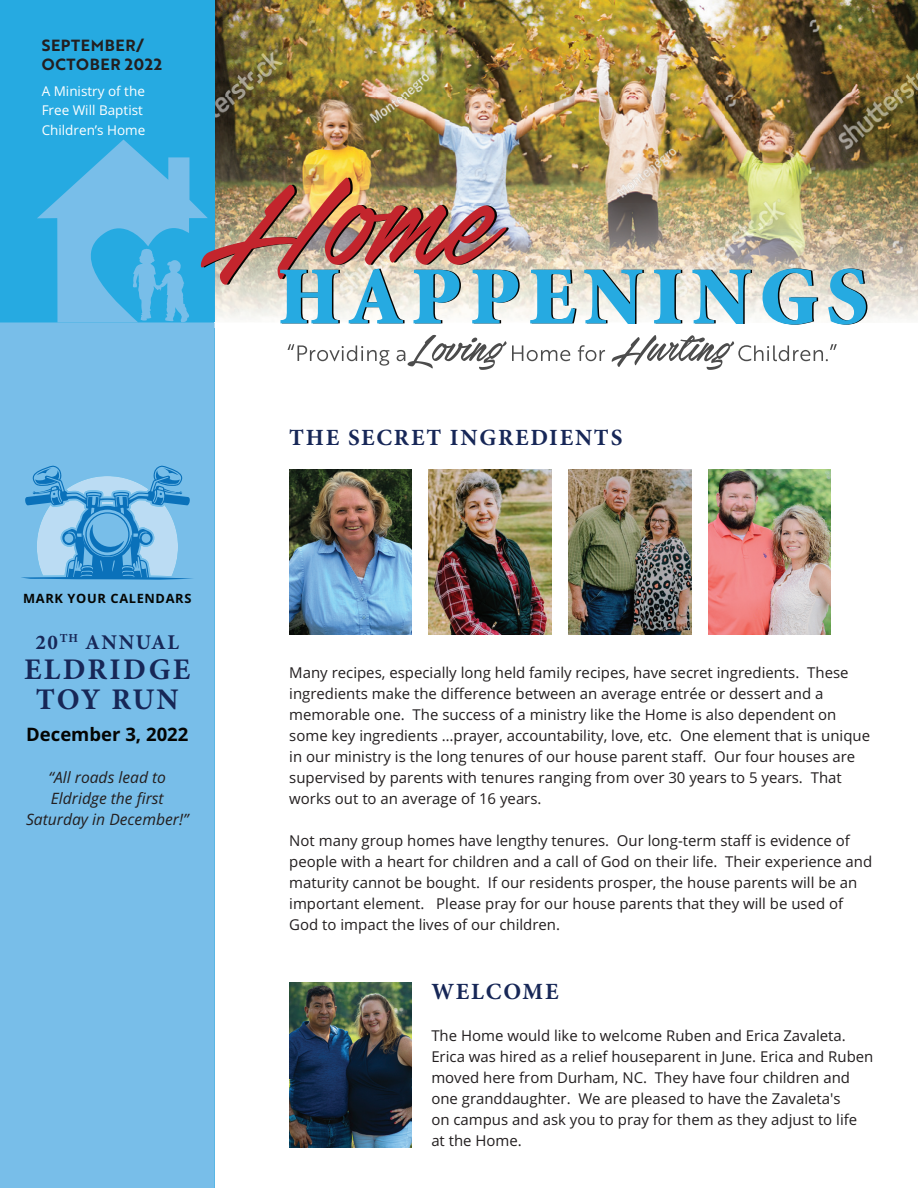
<style>
.page{position:relative;width:918px;height:1188px;background:#fff}
.page>*{position:absolute;margin:0;border:0;box-sizing:border-box;transform-origin:0 0}
.t1{font:700 30px/30px "Minion Pro";letter-spacing:.075em;color:#172757;text-align:center}
.t2{font:700 23.25px "Minion Pro";letter-spacing:.075em;color:#172757}
.t3{font:700 21px "Minion Pro";letter-spacing:.075em;color:#172757}
.t4{font:700 18.6px "Open Sans";color:#040503}
.t5{font:15.75px/18.9px "Brother 1816 Bold";letter-spacing:.04em;color:#231f20}
.t6{font:italic 15.6px/21px "Open Sans";color:#231f20;text-align:center}
.t7{font:15px/21px "Open Sans";color:#231f20}
.t8{font:13.5px/19.5px "Open Sans";color:#fff}
.t9{font:700 12.9px "Open Sans";letter-spacing:.05em;color:#040503}
</style>
<div class="page">
<img style="left:215px;top:0;width:703px;height:322px">
<img style="left:530px;top:322px;width:153px;height:2px">
<div style="left:0;top:0;width:215px;height:1188px;background:#26aae1"></div>
<div style="left:0;top:322px;width:215px;height:866px;background:#78bee9"></div>
<svg style="left:288px;top:344px;width:101px;height:22px"></svg>
<svg style="left:397px;top:335px;width:173px;height:35px"></svg>
<svg style="left:578px;top:345px;width:27px;height:16px"></svg>
<svg style="left:612px;top:335px;width:225px;height:35px"></svg>
<img style="left:37px;top:139px;width:483px;height:189px">
<svg style="left:530px;top:270px;width:47px;height:53px;background:#80bfd4"></svg>
<svg style="left:584px;top:270px;width:60px;height:54px;background:#89c1d3"></svg>
<svg style="left:654px;top:270px;width:28px;height:53px"></svg>
<svg style="left:692px;top:270px;width:60px;height:54px;background:#89c1d4"></svg>
<svg style="left:763px;top:269px;width:55px;height:56px;background:#86bfd3"></svg>
<svg style="left:828px;top:269px;width:39px;height:56px;background:#7cbbd1"></svg>
<img style="left:289px;top:469px;width:123px;height:165px">
<img style="left:289px;top:982px;width:123px;height:166px">
<img style="left:429px;top:469px;width:122px;height:165px">
<img style="left:569px;top:469px;width:122px;height:165px">
<img style="left:708px;top:469px;width:123px;height:165px">
<svg style="left:21px;top:466px;width:173px;height:114px;background:#6fb3e0"></svg>
<p class="t5" style="left:42px;top:36px;width:122px">SEPTEMBER/<br>OCTOBER 2022</p>
<p class="t8" style="left:42px;top:81px;width:105px">A Ministry of the<br>Free Will Baptist<br>Children’s Home</p>
<p class="t9" style="left:23px;top:589px;width:170px">MARK YOUR CALENDARS</p>
<h3 class="t3" style="left:36px;top:628px;width:145px">20<sup>TH</sup> ANNUAL</h3>
<h1 class="t1" style="left:24px;top:654px;width:168px">ELDRIDGE<br>TOY RUN</h1>
<p class="t4" style="left:26px;top:721px;width:164px">December 3, 2022</p>
<p class="t6" style="left:26px;top:766px;width:164px">“All roads lead to<br>Eldridge the first<br>Saturday in December!”</p>
<h2 class="t2" style="left:289px;top:422px;width:335px">THE SECRET INGREDIENTS</h2>
<p class="t7" style="left:289px;top:661px;width:582px">Many recipes, especially long held family recipes, have secret ingredients. These ingredients make the difference between an average entrée or dessert and a memorable one. The success of a ministry like the Home is also dependent on some key ingredients …prayer, accountability, love, etc. One element that is unique in our ministry is the long tenures of our house parent staff. Our four houses are supervised by parents with tenures ranging from over 30 years to 5 years. That works out to an average of 16 years.</p>
<p class="t7" style="left:289px;top:829px;width:584px">Not many group homes have lengthy tenures. Our long-term staff is evidence of people with a heart for children and a call of God on their life. Their experience and maturity cannot be bought. If our residents prosper, the house parents will be an important element. Please pray for our house parents that they will be used of God to impact the lives of our children.</p>
<h2 class="t2" style="left:431px;top:975px;width:129px">WELCOME</h2>
<p class="t7" style="left:431px;top:1024px;width:444px">The Home would like to welcome Ruben and Erica Zavaleta.<br>Erica was hired as a relief houseparent in June. Erica and Ruben moved here from Durham, NC. They have four children and one granddaughter. We are pleased to have the Zavaleta's<br>on campus and ask you to pray for them as they adjust to life at the Home.</p>
</div>
